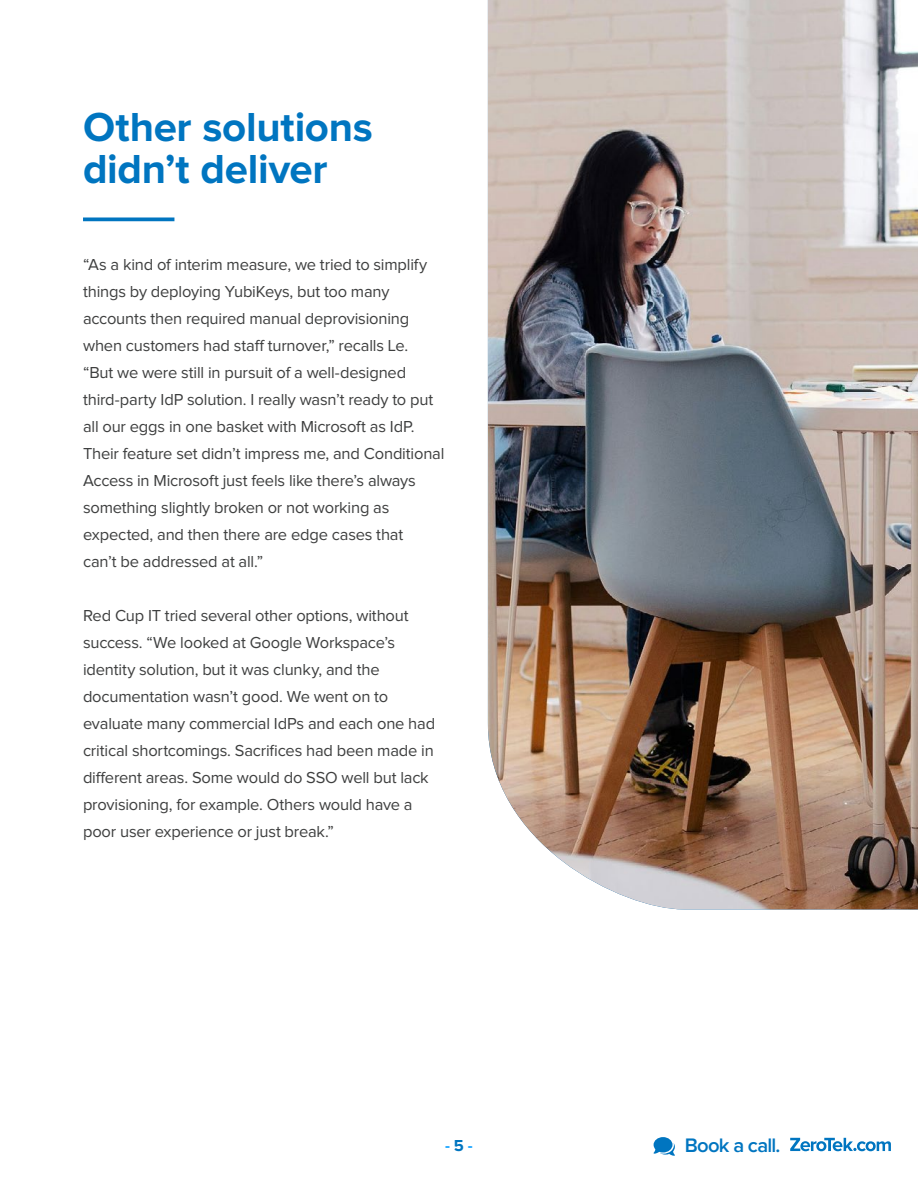
<style>
.page{position:relative;width:918px;height:1188px;background:#fff}
.page>*{position:absolute;margin:0;border:0;box-sizing:border-box;transform-origin:0 0}
.t1{font:700 42px/42px "Proxima Nova";letter-spacing:-.005em;color:#0075c0}
.t2{font:600 20.25px "Proxima Nova";letter-spacing:-.035em;color:#0075c0}
.t3{font:16.5px/27px "Proxima Nova";letter-spacing:-.01em;color:#3e3f3f}
.t4{font:700 16.5px "Proxima Nova";color:#1aa5ff}
.s1{color:#0075c0}
</style>
<div class="page">
<svg style="left:790px;top:1138px;width:101px;height:13px"></svg>
<svg style="left:654px;top:1137px;width:21px;height:19px"></svg>
<img style="left:488px;top:0;width:430px;height:909px">
<hr style="left:83px;top:218px;width:91px;height:3px;background:#0075c0">
<h1 class="t1" style="left:83px;top:108px;width:291px">Other solutions didn’t deliver</h1>
<p class="t3" style="left:83px;top:252px;width:363px">“As a kind of interim measure, we tried to simplify things by deploying YubiKeys, but too many accounts then required manual deprovisioning when customers had staff turnover,” recalls Le.<br>“But we were still in pursuit of a well-designed third-party IdP solution. I really wasn’t ready to put all our eggs in one basket with Microsoft as IdP.<br>Their feature set didn’t impress me, and Conditional Access in Microsoft just feels like there’s always something slightly broken or not working as expected, and then there are edge cases that<br>can’t be addressed at all.”</p>
<p class="t3" style="left:83px;top:603px;width:354px">Red Cup IT tried several other options, without success. “We looked at Google Workspace’s identity solution, but it was clunky, and the documentation wasn’t good. We went on to evaluate many commercial IdPs and each one had critical shortcomings. Sacrifices had been made in different areas. Some would do SSO well but lack provisioning, for example. Others would have a poor user experience or just break.”</p>
<p class="t4" style="left:445px;top:1138px;width:29px">- <span class="s1">5</span> -</p>
<p class="t2" style="left:685px;top:1130px;width:97px">Book a call.</p>
</div>
